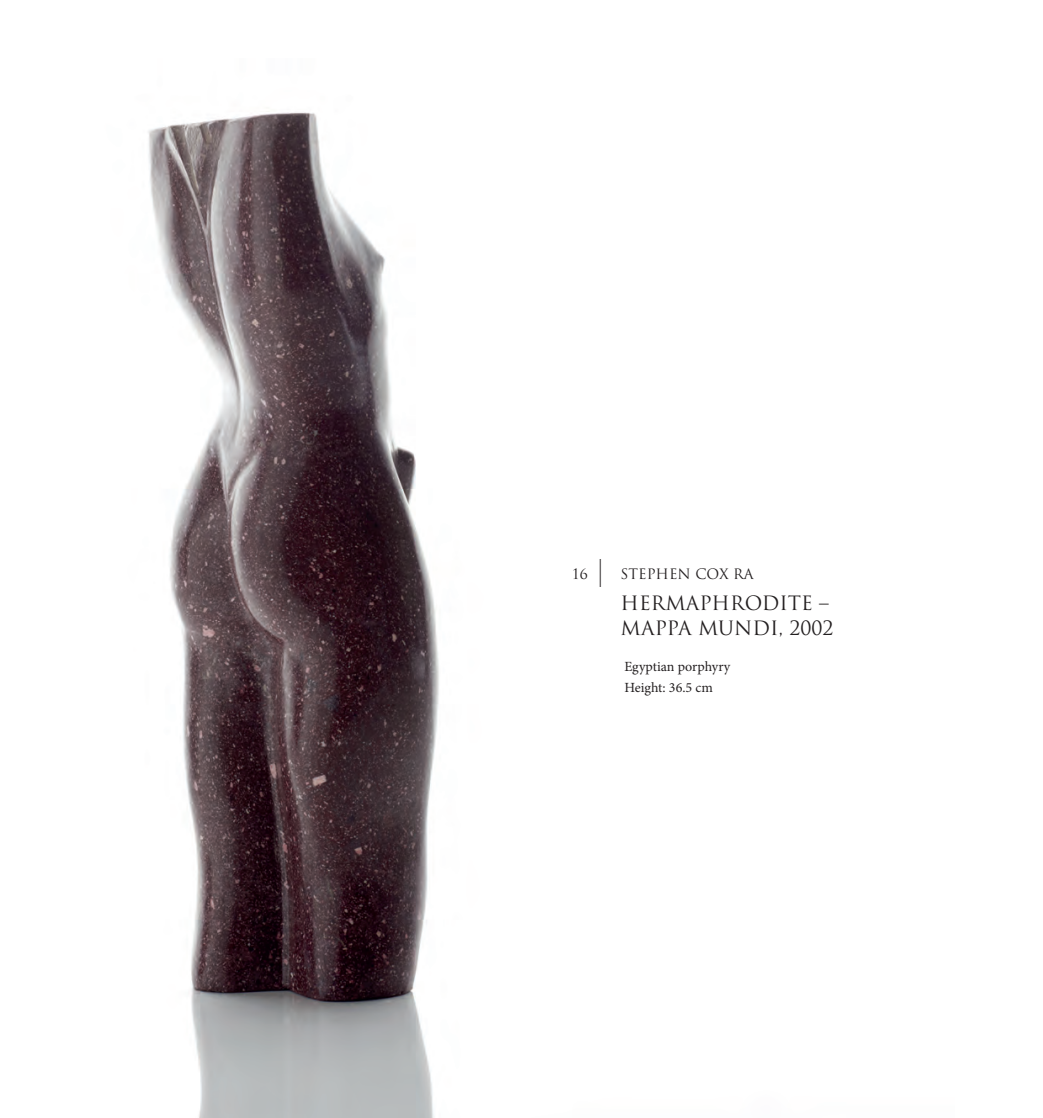
<style>
.page{position:relative;width:1043px;height:1118px;background:#fff}
.page>*{position:absolute;margin:0;border:0;box-sizing:border-box;transform-origin:0 0}
.t1{font:19.25px/24.5px "Trajan Pro";color:#231f20}
.t2{font:14px/21px "Minion Pro";letter-spacing:-.005em;color:#231f20}
.t3{font:14px "Trajan Pro";color:#231f20}
.s1{font-size:28px}
</style>
<div class="page">
<img style="left:148px;top:111px;width:291px;height:1006px">
<p class="t3" style="left:571px;top:565px;width:183px">16 <span class="s1">|</span> STEPHEN COX RA</p>
<p class="t1" style="left:620px;top:591px;width:214px">HERMAPHRODITE –<br>MAPPA MUNDI, 2002</p>
<p class="t2" style="left:624px;top:656px;width:108px">egyptian porphyry<br>Height: 36.5 cm</p>
</div>
